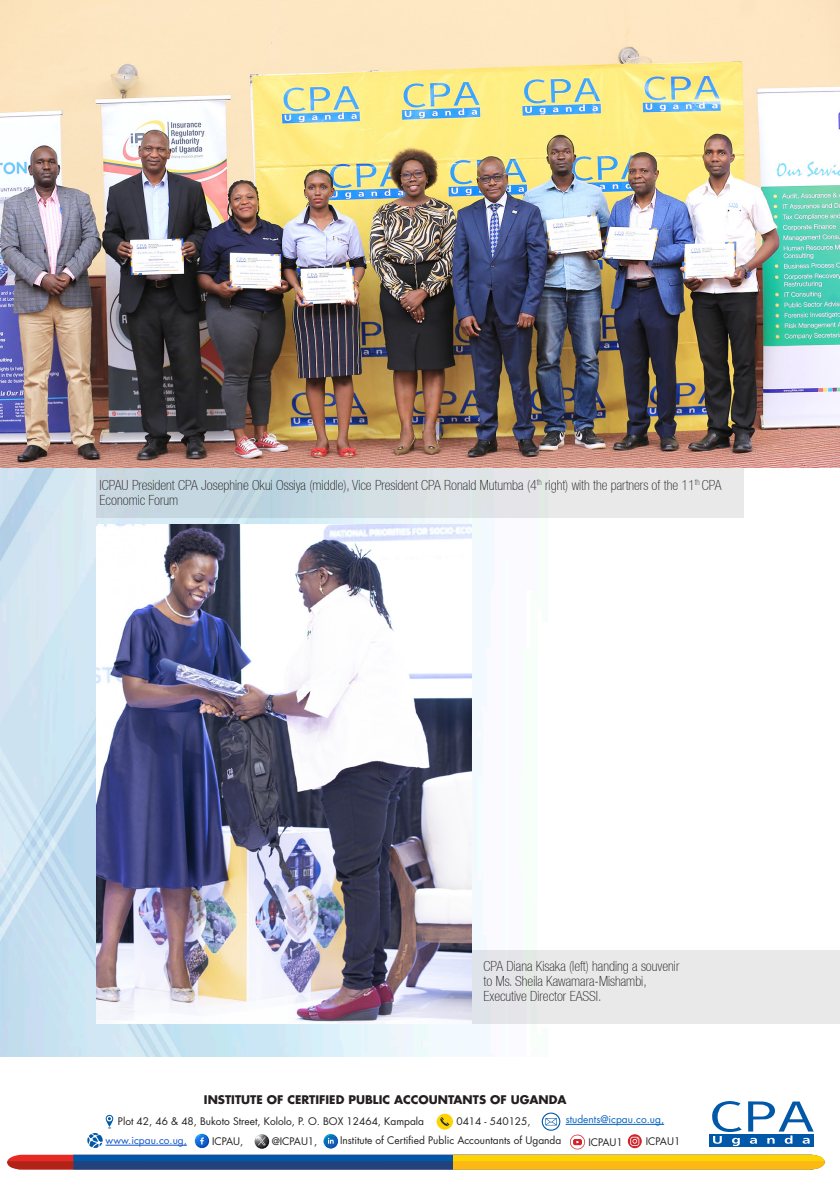
<style>
.page{position:relative;width:840px;height:1191px;background:#fff}
.page>*{position:absolute;margin:0;border:0;box-sizing:border-box;transform-origin:0 0}
.t1{font:100 condensed 14px/15.2px "Helvetica Neue LT";color:#231f20}
.t2{font:700 11.6px "Futura Std";color:#231f20}
.t3{font:10.2px "Futura Std";color:#231f20}
.t4{font:10.2px "Futura Std";color:#0563c1}
.t5{font:10.2px "Futura Std";color:#15c}
</style>
<div class="page">
<img style="left:0;top:468px;width:839px;height:588px">
<svg style="left:96px;top:468px;width:647px;height:50px;background:#d6dfe4"></svg>
<div style="left:375px;top:950px;width:464px;height:73px;background:#e9e9e9"></div>
<img style="left:0;top:0;width:839px;height:468px">
<img style="left:96px;top:524px;width:374px;height:499px">
<svg style="left:7px;top:1101px;width:817px;height:68px"></svg>
<hr style="left:106px;top:1144px;width:81px;height:1px;background:#15c">
<p class="t1" style="left:100px;top:477px;width:623px">ICPAU President CPA Josephine Okui Ossiya (middle), Vice President CPA Ronald Mutumba (4<sup>th</sup> right) with the partners of the 11<sup>th</sup> CPA<br>Economic Forum</p>
<p class="t1" style="left:483px;top:958px;width:197px">CPA Diana Kisaka (left) handing a souvenir to Ms. Sheila Kawamara-Mishambi,<br>Executive Director EASSI.</p>
<p class="t2" style="left:204px;top:1091px;width:364px">INSTITUTE OF CERTIFIED PUBLIC ACCOUNTANTS OF UGANDA</p>
<p class="t3" style="left:118px;top:1115px;width:307px">Plot 42, 46 &amp; 48, Bukoto Street, Kololo, P. O. BOX 12464, Kampala</p>
<p class="t3" style="left:456px;top:1114px;width:76px">0414 - 540125,</p>
<p class="t4" style="left:565px;top:1113px;width:100px">students@icpau.co.ug,</p>
<p class="t5" style="left:106px;top:1133px;width:83px">www.icpau.co.ug,</p>
<p class="t3" style="left:212px;top:1134px;width:33px">ICPAU,</p>
<p class="t3" style="left:271px;top:1134px;width:47px">@ICPAU1,</p>
<p class="t3" style="left:340px;top:1134px;width:223px">Institute of Certified Public Accountants of Uganda</p>
<p class="t3" style="left:588px;top:1135px;width:36px">ICPAU1</p>
<p class="t3" style="left:645px;top:1134px;width:36px">ICPAU1</p>
</div>
